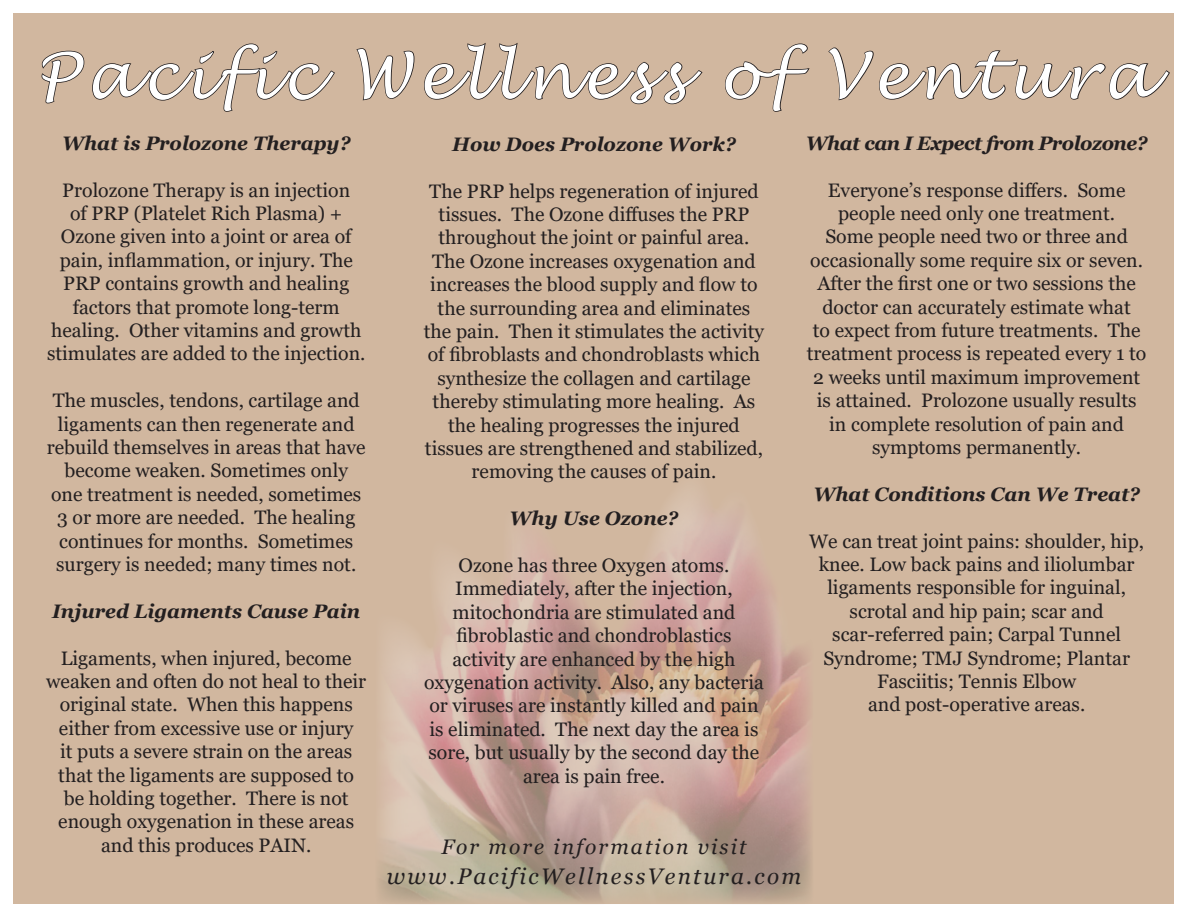
<style>
.page{position:relative;width:1188px;height:918px;background:#fff}
.page>*{position:absolute;margin:0;border:0;box-sizing:border-box;transform-origin:0 0}
.t1{font:italic 63px "Lucida Handwriting";letter-spacing:.1em;color:#fff}
.t2{font:italic 22.5px "Georgia";letter-spacing:.1em;color:#231f20}
.t3{font:italic 21px "Georgia";letter-spacing:.1em;color:#231f20}
.t4{font:19.5px/23.4px "Georgia";color:#231f20;text-align:center}
.t5{font:italic 700 19.5px "Georgia";color:#231f20}
.t6{font:italic 700 19.5px "Georgia";letter-spacing:-.025em;color:#231f20}
</style>
<div class="page">
<div style="left:14px;top:14px;width:1160px;height:890px;background:#d1b79f"></div>
<img style="left:375px;top:13px;width:438px;height:889px">
<svg style="left:41px;top:50px;width:44px;height:54px"></svg>
<svg style="left:92px;top:43px;width:243px;height:69px"></svg>
<svg style="left:356px;top:47px;width:59px;height:54px"></svg>
<svg style="left:423px;top:41px;width:281px;height:64px"></svg>
<svg style="left:724px;top:43px;width:87px;height:70px"></svg>
<svg style="left:828px;top:47px;width:342px;height:54px"></svg>
<p class="t1" style="left:36px;top:38px;width:1118px">Pacific Wellness of Ventura</p>
<p class="t5" style="left:62px;top:130px;width:290px">What is Prolozone Therapy?</p>
<p class="t4" style="left:47px;top:179px;width:320px">Prolozone Therapy is an injection<br>of PRP (Platelet Rich Plasma) + Ozone given into a joint or area of pain, inflammation, or injury. The PRP contains growth and healing factors that promote long-term healing. Other vitamins and growth stimulates are added to the injection.</p>
<p class="t4" style="left:47px;top:389px;width:320px">The muscles, tendons, cartilage and ligaments can then regenerate and rebuild themselves in areas that have become weaken. Sometimes only one treatment is needed, sometimes 3 or more are needed. The healing continues for months. Sometimes surgery is needed; many times not.</p>
<p class="t5" style="left:52px;top:598px;width:310px">Injured Ligaments Cause Pain</p>
<p class="t4" style="left:46px;top:647px;width:322px">Ligaments, when injured, become weaken and often do not heal to their original state. When this happens either from excessive use or injury<br>it puts a severe strain on the areas that the ligaments are supposed to be holding together. There is not enough oxygenation in these areas and this produces PAIN.</p>
<p class="t5" style="left:452px;top:131px;width:285px">How Does Prolozone Work?</p>
<p class="t4" style="left:424px;top:180px;width:342px">The PRP helps regeneration of injured tissues. The Ozone diffuses the PRP throughout the joint or painful area.<br>The Ozone increases oxygenation and increases the blood supply and flow to the surrounding area and eliminates the pain. Then it stimulates the activity of fibroblasts and chondroblasts which synthesize the collagen and cartilage thereby stimulating more healing. As the healing progresses the injured tissues are strengthened and stabilized, removing the causes of pain.</p>
<p class="t5" style="left:510px;top:506px;width:170px">Why Use Ozone?</p>
<p class="t4" style="left:424px;top:554px;width:341px">Ozone has three Oxygen atoms.<br>Immediately, after the injection, mitochondria are stimulated and fibroblastic and chondroblastics activity are enhanced by the high oxygenation activity. Also, any bacteria or viruses are instantly killed and pain is eliminated. The next day the area is sore, but usually by the second day the area is pain free.</p>
<p class="t6" style="left:806px;top:130px;width:343px">What can I Expect from Prolozone?</p>
<p class="t4" style="left:807px;top:179px;width:341px">Everyone’s response differs. Some people need only one treatment.<br>Some people need two or three and occasionally some require six or seven.<br>After the first one or two sessions the doctor can accurately estimate what<br>to expect from future treatments. The treatment process is repeated every 1 to 2 weeks until maximum improvement is attained. Prolozone usually results in complete resolution of pain and symptoms permanently.</p>
<p class="t5" style="left:813px;top:481px;width:328px">What Conditions Can We Treat?</p>
<p class="t4" style="left:809px;top:530px;width:336px">We can treat joint pains: shoulder, hip, knee. Low back pains and iliolumbar ligaments responsible for inguinal, scrotal and hip pain; scar and</p>
<p class="t4" style="left:823px;top:623px;width:308px">scar-referred pain; Carpal Tunnel<br>Syndrome; TMJ Syndrome; Plantar<br>Fasciitis; Tennis Elbow</p>
<p class="t4" style="left:868px;top:693px;width:219px">and post-operative areas.</p>
<p class="t3" style="left:442px;top:834px;width:306px">For more information visit</p>
<p class="t2" style="left:387px;top:862px;width:416px">www.PacificWellnessVentura.com</p>
</div>
